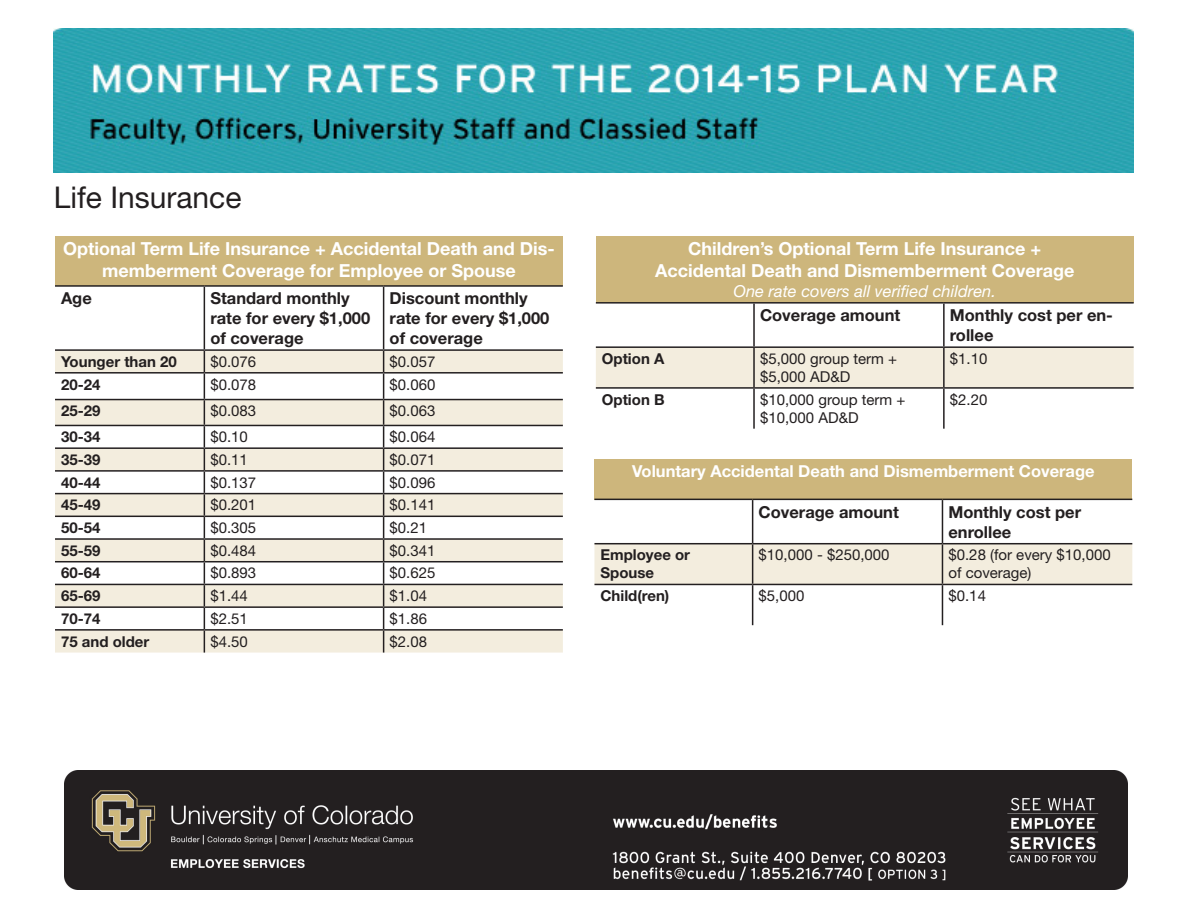
<style>
.page{position:relative;width:1188px;height:918px;background:#fff}
.page>*{position:absolute;margin:0;border:0;box-sizing:border-box;transform-origin:0 0}
.t1{font:30px "Helvetica Neue LT Std";color:#231f20}
.t2{font:700 18px/21.6px "Helvetica Neue LT Std";color:#fff;text-align:center}
.t3{font:700 16.5px/19.8px "Helvetica Neue LT Std";color:#231f20}
.t4{font:700 16.5px "Helvetica Neue LT Std";color:#fff}
.t5{font:italic 16.5px "Helvetica Neue LT Std";color:#fff}
.t6{font:15px/18px "Helvetica Neue LT Std";color:#231f20}
.t7{font:700 15px/18px "Helvetica Neue LT Std";color:#231f20}
</style>
<div class="page">
<img style="left:64px;top:770px;width:1063px;height:120px">
<img style="left:54px;top:28px;width:1080px;height:145px">
<div style="left:55px;top:237px;width:508px;height:49px;background:#cdb67c"></div>
<svg style="left:55px;top:351px;width:508px;height:302px;fill:#f3edde"></svg>
<hr style="left:55px;top:285px;width:149px;height:2px;background:#231f20">
<hr style="left:204px;top:285px;width:180px;height:2px;background:#231f20">
<hr style="left:204px;top:287px;width:1px;height:62px;background:#231f20">
<hr style="left:384px;top:285px;width:179px;height:2px;background:#231f20">
<hr style="left:383px;top:287px;width:1px;height:62px;background:#231f20">
<hr style="left:55px;top:349px;width:149px;height:2px;background:#231f20">
<hr style="left:204px;top:349px;width:180px;height:2px;background:#231f20">
<hr style="left:384px;top:349px;width:179px;height:2px;background:#231f20">
<hr style="left:55px;top:372px;width:149px;height:2px;background:#231f20">
<hr style="left:204px;top:372px;width:180px;height:2px;background:#231f20">
<hr style="left:384px;top:372px;width:179px;height:2px;background:#231f20">
<hr style="left:55px;top:399px;width:149px;height:1px;background:#231f20">
<hr style="left:204px;top:399px;width:180px;height:1px;background:#231f20">
<hr style="left:384px;top:399px;width:179px;height:1px;background:#231f20">
<hr style="left:55px;top:425px;width:149px;height:1px;background:#231f20">
<hr style="left:204px;top:425px;width:180px;height:1px;background:#231f20">
<hr style="left:384px;top:425px;width:179px;height:1px;background:#231f20">
<hr style="left:55px;top:447px;width:149px;height:2px;background:#231f20">
<hr style="left:204px;top:447px;width:180px;height:2px;background:#231f20">
<hr style="left:384px;top:447px;width:179px;height:2px;background:#231f20">
<hr style="left:55px;top:470px;width:149px;height:2px;background:#231f20">
<hr style="left:204px;top:470px;width:180px;height:2px;background:#231f20">
<hr style="left:384px;top:470px;width:179px;height:2px;background:#231f20">
<hr style="left:55px;top:493px;width:149px;height:1px;background:#231f20">
<hr style="left:204px;top:493px;width:180px;height:1px;background:#231f20">
<hr style="left:384px;top:493px;width:179px;height:1px;background:#231f20">
<hr style="left:55px;top:516px;width:149px;height:1px;background:#231f20">
<hr style="left:204px;top:516px;width:180px;height:1px;background:#231f20">
<hr style="left:384px;top:516px;width:179px;height:1px;background:#231f20">
<hr style="left:55px;top:538px;width:149px;height:2px;background:#231f20">
<hr style="left:204px;top:538px;width:180px;height:2px;background:#231f20">
<hr style="left:384px;top:538px;width:179px;height:2px;background:#231f20">
<hr style="left:55px;top:561px;width:149px;height:1px;background:#231f20">
<hr style="left:204px;top:561px;width:180px;height:1px;background:#231f20">
<hr style="left:384px;top:561px;width:179px;height:1px;background:#231f20">
<hr style="left:55px;top:584px;width:149px;height:1px;background:#231f20">
<hr style="left:204px;top:584px;width:180px;height:1px;background:#231f20">
<hr style="left:384px;top:584px;width:179px;height:1px;background:#231f20">
<hr style="left:55px;top:606px;width:149px;height:2px;background:#231f20">
<hr style="left:204px;top:606px;width:180px;height:2px;background:#231f20">
<hr style="left:384px;top:606px;width:179px;height:2px;background:#231f20">
<hr style="left:55px;top:629px;width:149px;height:2px;background:#231f20">
<hr style="left:204px;top:629px;width:180px;height:2px;background:#231f20">
<svg style="left:204px;top:351px;width:1px;height:302px"></svg>
<hr style="left:384px;top:629px;width:179px;height:2px;background:#231f20">
<svg style="left:383px;top:351px;width:1px;height:302px"></svg>
<div style="left:596px;top:237px;width:538px;height:66px;background:#cdb67c"></div>
<div style="left:596px;top:348px;width:538px;height:39px;background:#f3edde"></div>
<hr style="left:596px;top:302px;width:158px;height:2px;background:#231f20">
<hr style="left:754px;top:302px;width:190px;height:2px;background:#231f20">
<hr style="left:753px;top:304px;width:2px;height:42px;background:#231f20">
<hr style="left:944px;top:302px;width:190px;height:2px;background:#231f20">
<hr style="left:943px;top:304px;width:2px;height:42px;background:#231f20">
<hr style="left:596px;top:346px;width:158px;height:2px;background:#231f20">
<hr style="left:754px;top:346px;width:190px;height:2px;background:#231f20">
<hr style="left:753px;top:348px;width:2px;height:39px;background:#231f20">
<hr style="left:944px;top:346px;width:190px;height:2px;background:#231f20">
<hr style="left:943px;top:348px;width:2px;height:39px;background:#231f20">
<hr style="left:596px;top:387px;width:158px;height:2px;background:#231f20">
<hr style="left:754px;top:387px;width:190px;height:2px;background:#231f20">
<hr style="left:753px;top:389px;width:2px;height:40px;background:#231f20">
<hr style="left:944px;top:387px;width:190px;height:2px;background:#231f20">
<hr style="left:943px;top:389px;width:2px;height:40px;background:#231f20">
<div style="left:594px;top:459px;width:538px;height:40px;background:#cdb67c"></div>
<div style="left:594px;top:544px;width:538px;height:40px;background:#f3edde"></div>
<hr style="left:594px;top:499px;width:159px;height:1px;background:#231f20">
<hr style="left:753px;top:499px;width:189px;height:1px;background:#231f20">
<hr style="left:752px;top:500px;width:1px;height:43px;background:#231f20">
<hr style="left:942px;top:499px;width:190px;height:1px;background:#231f20">
<hr style="left:942px;top:500px;width:1px;height:43px;background:#231f20">
<hr style="left:594px;top:543px;width:159px;height:1px;background:#231f20">
<hr style="left:753px;top:543px;width:189px;height:1px;background:#231f20">
<hr style="left:752px;top:544px;width:1px;height:40px;background:#231f20">
<hr style="left:942px;top:543px;width:190px;height:1px;background:#231f20">
<hr style="left:942px;top:544px;width:1px;height:40px;background:#231f20">
<hr style="left:594px;top:584px;width:159px;height:1px;background:#231f20">
<hr style="left:753px;top:584px;width:189px;height:1px;background:#231f20">
<hr style="left:752px;top:585px;width:1px;height:40px;background:#231f20">
<hr style="left:942px;top:584px;width:190px;height:1px;background:#231f20">
<hr style="left:942px;top:585px;width:1px;height:40px;background:#231f20">
<p class="t1" style="left:54px;top:180px;width:189px">Life Insurance</p>
<p class="t2" style="left:63px;top:238px;width:493px">Optional Term Life Insurance + Accidental Death and Dis&shy;memberment Coverage for Employee or Spouse</p>
<p class="t3" style="left:61px;top:288px;width:32px">Age</p>
<p class="t3" style="left:210px;top:288px;width:161px">Standard monthly rate for every $1,000 of coverage</p>
<p class="t3" style="left:390px;top:288px;width:161px">Discount monthly rate for every $1,000 of coverage</p>
<p class="t7" style="left:61px;top:352px;width:117px">Younger than 20</p>
<p class="t6" style="left:210px;top:352px;width:47px">$0.076</p>
<p class="t6" style="left:390px;top:352px;width:47px">$0.057</p>
<p class="t7" style="left:61px;top:375px;width:41px">20-24</p>
<p class="t6" style="left:210px;top:375px;width:47px">$0.078</p>
<p class="t6" style="left:390px;top:375px;width:47px">$0.060</p>
<p class="t7" style="left:61px;top:402px;width:41px">25-29</p>
<p class="t6" style="left:210px;top:402px;width:47px">$0.083</p>
<p class="t6" style="left:390px;top:402px;width:47px">$0.063</p>
<p class="t7" style="left:61px;top:428px;width:41px">30-34</p>
<p class="t6" style="left:210px;top:428px;width:39px">$0.10</p>
<p class="t6" style="left:390px;top:428px;width:47px">$0.064</p>
<p class="t7" style="left:61px;top:450px;width:41px">35-39</p>
<p class="t6" style="left:210px;top:450px;width:39px">$0.11</p>
<p class="t6" style="left:390px;top:450px;width:47px">$0.071</p>
<p class="t7" style="left:61px;top:473px;width:41px">40-44</p>
<p class="t6" style="left:210px;top:473px;width:47px">$0.137</p>
<p class="t6" style="left:390px;top:473px;width:47px">$0.096</p>
<p class="t7" style="left:61px;top:496px;width:41px">45-49</p>
<p class="t6" style="left:210px;top:496px;width:47px">$0.201</p>
<p class="t6" style="left:390px;top:496px;width:47px">$0.141</p>
<p class="t7" style="left:61px;top:518px;width:41px">50-54</p>
<p class="t6" style="left:210px;top:518px;width:47px">$0.305</p>
<p class="t6" style="left:390px;top:518px;width:39px">$0.21</p>
<p class="t7" style="left:61px;top:541px;width:41px">55-59</p>
<p class="t6" style="left:210px;top:541px;width:47px">$0.484</p>
<p class="t6" style="left:390px;top:541px;width:47px">$0.341</p>
<p class="t7" style="left:61px;top:564px;width:41px">60-64</p>
<p class="t6" style="left:210px;top:564px;width:47px">$0.893</p>
<p class="t6" style="left:390px;top:564px;width:47px">$0.625</p>
<p class="t7" style="left:61px;top:586px;width:41px">65-69</p>
<p class="t6" style="left:210px;top:587px;width:39px">$1.44</p>
<p class="t6" style="left:390px;top:587px;width:39px">$1.04</p>
<p class="t7" style="left:61px;top:609px;width:41px">70-74</p>
<p class="t6" style="left:210px;top:609px;width:39px">$2.51</p>
<p class="t6" style="left:390px;top:609px;width:39px">$1.86</p>
<p class="t7" style="left:61px;top:632px;width:90px">75 and older</p>
<p class="t6" style="left:210px;top:632px;width:39px">$4.50</p>
<p class="t6" style="left:390px;top:632px;width:39px">$2.08</p>
<p class="t2" style="left:655px;top:238px;width:421px">Children’s Optional Term Life Insurance +<br>Accidental Death and Dismemberment Coverage</p>
<p class="t5" style="left:733px;top:281px;width:264px">One rate covers all verified children.</p>
<p class="t3" style="left:760px;top:305px;width:142px">Coverage amount</p>
<p class="t3" style="left:950px;top:305px;width:165px">Monthly cost per en&shy;rollee</p>
<p class="t7" style="left:602px;top:349px;width:64px">Option A</p>
<p class="t6" style="left:760px;top:349px;width:139px">$5,000 group term + $5,000 AD&amp;D</p>
<p class="t6" style="left:950px;top:349px;width:39px">$1.10</p>
<p class="t7" style="left:602px;top:390px;width:64px">Option B</p>
<p class="t6" style="left:760px;top:390px;width:147px">$10,000 group term + $10,000 AD&amp;D</p>
<p class="t6" style="left:950px;top:390px;width:39px">$2.20</p>
<p class="t4" style="left:632px;top:461px;width:464px">Voluntary Accidental Death and Dismemberment Coverage</p>
<p class="t3" style="left:759px;top:502px;width:142px">Coverage amount</p>
<p class="t3" style="left:948px;top:502px;width:134px">Monthly cost per enrollee</p>
<p class="t7" style="left:600px;top:546px;width:91px">Employee or<br>Spouse</p>
<p class="t6" style="left:759px;top:546px;width:132px">$10,000 - $250,000</p>
<p class="t6" style="left:948px;top:546px;width:164px">$0.28 (for every $10,000 of coverage)</p>
<p class="t7" style="left:600px;top:586px;width:70px">Child(ren)</p>
<p class="t6" style="left:759px;top:587px;width:47px">$5,000</p>
<p class="t6" style="left:948px;top:587px;width:39px">$0.14</p>
</div>
